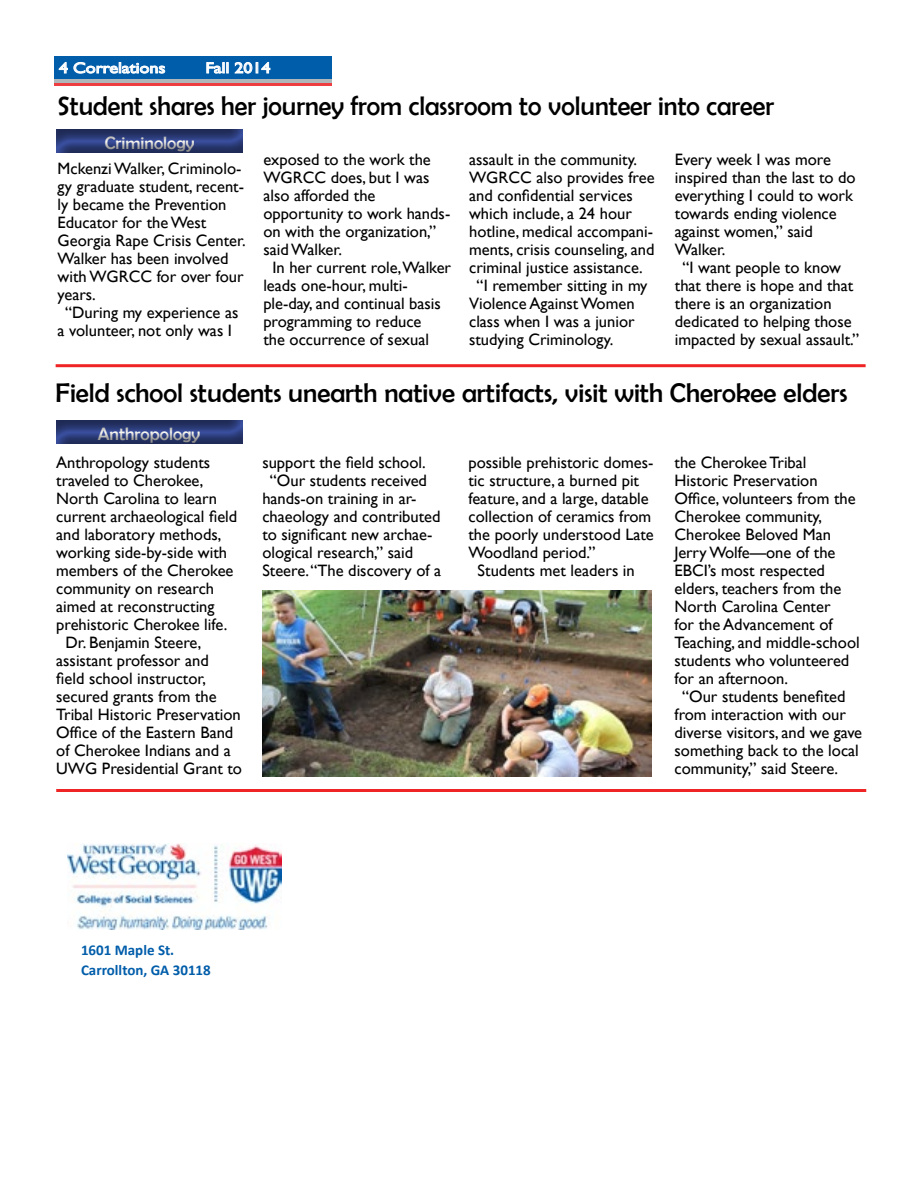
<style>
.page{position:relative;width:918px;height:1188px;background:#fff}
.page>*{position:absolute;margin:0;border:0;box-sizing:border-box;transform-origin:0 0}
.t1{font:27px "Berlin Sans FB";color:#000}
.t2{font:18px "Berlin Sans FB";color:#fffef9}
.t3{font:16.5px "Gill Sans";color:#000}
.t4{font:15.3px "Gill Sans";color:#fff;scale:1.18 1}
.t5{font:700 15px/19.5px "Calibri";color:#005daa}
</style>
<div class="page">
<hr style="left:56px;top:364px;width:810px;height:3px;background:#ee2524">
<div style="left:54px;top:56px;width:277px;height:24px;background:#005daa"></div>
<svg style="left:58px;top:62px;width:107px;height:12px"></svg>
<svg style="left:206px;top:62px;width:22px;height:12px"></svg>
<svg style="left:234px;top:62px;width:37px;height:12px"></svg>
<hr style="left:54px;top:80px;width:277px;height:4px;background:#b0b7bb">
<hr style="left:54px;top:83px;width:277px;height:3px;background:#ef3e42">
<hr style="left:56px;top:789px;width:810px;height:3px;background:#ee2524">
<img style="left:68px;top:843px;width:214px;height:86px">
<div style="left:42px;top:117px;width:213px;height:37px;background:#000;opacity:.5"></div>
<img style="left:262px;top:590px;width:390px;height:187px">
<div style="left:42px;top:408px;width:212px;height:37px;background:#000;opacity:.5"></div>
<p class="t4" style="left:59px;top:59px;width:92px">4 Correlations</p>
<p class="t4" style="left:205px;top:59px;width:57px">Fall 2014</p>
<h1 class="t1" style="left:58px;top:90px;width:718px">Student shares her journey from classroom to volunteer into career</h1>
<p class="t2" style="left:105px;top:133px;width:91px">Criminology</p>
<p class="t3" style="left:58px;top:158px;width:185px">Mckenzi Walker, Criminolo-</p>
<p class="t3" style="left:58px;top:176px;width:188px">gy graduate student, recent-</p>
<p class="t3" style="left:58px;top:194px;width:170px">ly became the Prevention</p>
<p class="t3" style="left:58px;top:212px;width:150px">Educator for the West</p>
<p class="t3" style="left:58px;top:230px;width:190px">Georgia Rape Crisis Center.</p>
<p class="t3" style="left:58px;top:248px;width:172px">Walker has been involved</p>
<p class="t3" style="left:58px;top:267px;width:187px">with WGRCC for over four</p>
<p class="t3" style="left:58px;top:285px;width:40px">years.</p>
<p class="t3" style="left:65px;top:303px;width:175px">“During my experience as</p>
<p class="t3" style="left:58px;top:321px;width:176px">a volunteer, not only was I</p>
<p class="t3" style="left:263px;top:149px;width:169px">exposed to the work the</p>
<p class="t3" style="left:263px;top:168px;width:168px">WGRCC does, but I was</p>
<p class="t3" style="left:263px;top:186px;width:114px">also afforded the</p>
<p class="t3" style="left:263px;top:204px;width:188px">opportunity to work hands-</p>
<p class="t3" style="left:263px;top:222px;width:174px">on with the organization,”</p>
<p class="t3" style="left:263px;top:240px;width:80px">said Walker.</p>
<p class="t3" style="left:272px;top:258px;width:180px">In her current role,Walker</p>
<p class="t3" style="left:263px;top:276px;width:146px">leads one-hour, multi-</p>
<p class="t3" style="left:263px;top:294px;width:179px">ple-day, and continual basis</p>
<p class="t3" style="left:263px;top:312px;width:160px">programming to reduce</p>
<p class="t3" style="left:263px;top:330px;width:167px">the occurrence of sexual</p>
<p class="t3" style="left:469px;top:150px;width:170px">assault in the community.</p>
<p class="t3" style="left:469px;top:168px;width:187px">WGRCC also provides free</p>
<p class="t3" style="left:469px;top:186px;width:165px">and confidential services</p>
<p class="t3" style="left:469px;top:204px;width:164px">which include, a 24 hour</p>
<p class="t3" style="left:469px;top:222px;width:186px">hotline, medical accompani-</p>
<p class="t3" style="left:469px;top:240px;width:187px">ments, crisis counseling, and</p>
<p class="t3" style="left:469px;top:258px;width:175px">criminal justice assistance.</p>
<p class="t3" style="left:477px;top:276px;width:172px">“I remember sitting in my</p>
<p class="t3" style="left:469px;top:294px;width:167px">Violence Against Women</p>
<p class="t3" style="left:469px;top:312px;width:167px">class when I was a junior</p>
<p class="t3" style="left:469px;top:330px;width:146px">studying Criminology.</p>
<p class="t3" style="left:675px;top:150px;width:158px">Every week I was more</p>
<p class="t3" style="left:675px;top:168px;width:182px">inspired than the last to do</p>
<p class="t3" style="left:675px;top:186px;width:180px">everything I could to work</p>
<p class="t3" style="left:675px;top:204px;width:163px">towards ending violence</p>
<p class="t3" style="left:675px;top:222px;width:139px">against women,” said</p>
<p class="t3" style="left:675px;top:240px;width:52px">Walker.</p>
<p class="t3" style="left:682px;top:258px;width:160px">“I want people to know</p>
<p class="t3" style="left:675px;top:276px;width:180px">that there is hope and that</p>
<p class="t3" style="left:675px;top:294px;width:158px">there is an organization</p>
<p class="t3" style="left:675px;top:312px;width:178px">dedicated to helping those</p>
<p class="t3" style="left:675px;top:330px;width:186px">impacted by sexual assault.”</p>
<h1 class="t1" style="left:56px;top:378px;width:793px">Field school students unearth native artifacts, visit with Cherokee elders</h1>
<p class="t2" style="left:98px;top:424px;width:104px">Anthropology</p>
<p class="t3" style="left:56px;top:453px;width:156px">Anthropology students</p>
<p class="t3" style="left:56px;top:471px;width:149px">traveled to Cherokee,</p>
<p class="t3" style="left:56px;top:489px;width:162px">North Carolina to learn</p>
<p class="t3" style="left:56px;top:507px;width:183px">current archaeological field</p>
<p class="t3" style="left:56px;top:525px;width:167px">and laboratory methods,</p>
<p class="t3" style="left:56px;top:543px;width:172px">working side-by-side with</p>
<p class="t3" style="left:56px;top:561px;width:179px">members of the Cherokee</p>
<p class="t3" style="left:56px;top:579px;width:159px">community on research</p>
<p class="t3" style="left:56px;top:597px;width:160px">aimed at reconstructing</p>
<p class="t3" style="left:56px;top:615px;width:173px">prehistoric Cherokee life.</p>
<p class="t3" style="left:65px;top:633px;width:137px">Dr. Benjamin Steere,</p>
<p class="t3" style="left:56px;top:651px;width:154px">assistant professor and</p>
<p class="t3" style="left:56px;top:669px;width:151px">field school instructor,</p>
<p class="t3" style="left:56px;top:687px;width:162px">secured grants from the</p>
<p class="t3" style="left:56px;top:705px;width:186px">Tribal Historic Preservation</p>
<p class="t3" style="left:56px;top:723px;width:179px">Office of the Eastern Band</p>
<p class="t3" style="left:56px;top:741px;width:176px">of Cherokee Indians and a</p>
<p class="t3" style="left:56px;top:759px;width:187px">UWG Presidential Grant to</p>
<p class="t3" style="left:262px;top:453px;width:165px">support the field school.</p>
<p class="t3" style="left:270px;top:471px;width:159px">“Our students received</p>
<p class="t3" style="left:262px;top:489px;width:156px">hands-on training in ar-</p>
<p class="t3" style="left:262px;top:507px;width:180px">chaeology and contributed</p>
<p class="t3" style="left:262px;top:525px;width:172px">to significant new archae-</p>
<p class="t3" style="left:262px;top:543px;width:152px">ological research,” said</p>
<p class="t3" style="left:262px;top:561px;width:180px">Steere. “The discovery of a</p>
<p class="t3" style="left:468px;top:453px;width:186px">possible prehistoric domes-</p>
<p class="t3" style="left:468px;top:471px;width:172px">tic structure, a burned pit</p>
<p class="t3" style="left:468px;top:489px;width:182px">feature, and a large, datable</p>
<p class="t3" style="left:468px;top:507px;width:184px">collection of ceramics from</p>
<p class="t3" style="left:468px;top:525px;width:187px">the poorly understood Late</p>
<p class="t3" style="left:468px;top:543px;width:129px">Woodland period.”</p>
<p class="t3" style="left:478px;top:561px;width:159px">Students met leaders in</p>
<p class="t3" style="left:675px;top:453px;width:133px">the Cherokee Tribal</p>
<p class="t3" style="left:675px;top:471px;width:145px">Historic Preservation</p>
<p class="t3" style="left:675px;top:489px;width:183px">Office, volunteers from the</p>
<p class="t3" style="left:675px;top:507px;width:149px">Cherokee community,</p>
<p class="t3" style="left:675px;top:525px;width:158px">Cherokee Beloved Man</p>
<p class="t3" style="left:675px;top:543px;width:162px">Jerry Wolfe—one of the</p>
<p class="t3" style="left:675px;top:561px;width:152px">EBCI’s most respected</p>
<p class="t3" style="left:675px;top:579px;width:168px">elders, teachers from the</p>
<p class="t3" style="left:675px;top:597px;width:158px">North Carolina Center</p>
<p class="t3" style="left:675px;top:615px;width:160px">for the Advancement of</p>
<p class="t3" style="left:675px;top:633px;width:187px">Teaching, and middle-school</p>
<p class="t3" style="left:675px;top:651px;width:176px">students who volunteered</p>
<p class="t3" style="left:675px;top:669px;width:115px">for an afternoon.</p>
<p class="t3" style="left:682px;top:687px;width:165px">“Our students benefited</p>
<p class="t3" style="left:675px;top:705px;width:173px">from interaction with our</p>
<p class="t3" style="left:675px;top:723px;width:189px">diverse visitors, and we gave</p>
<p class="t3" style="left:675px;top:741px;width:186px">something back to the local</p>
<p class="t3" style="left:675px;top:759px;width:165px">community,” said Steere.</p>
<p class="t5" style="left:81px;top:941px;width:131px">1601 Maple St.<br>Carrollton, GA 30118</p>
</div>
